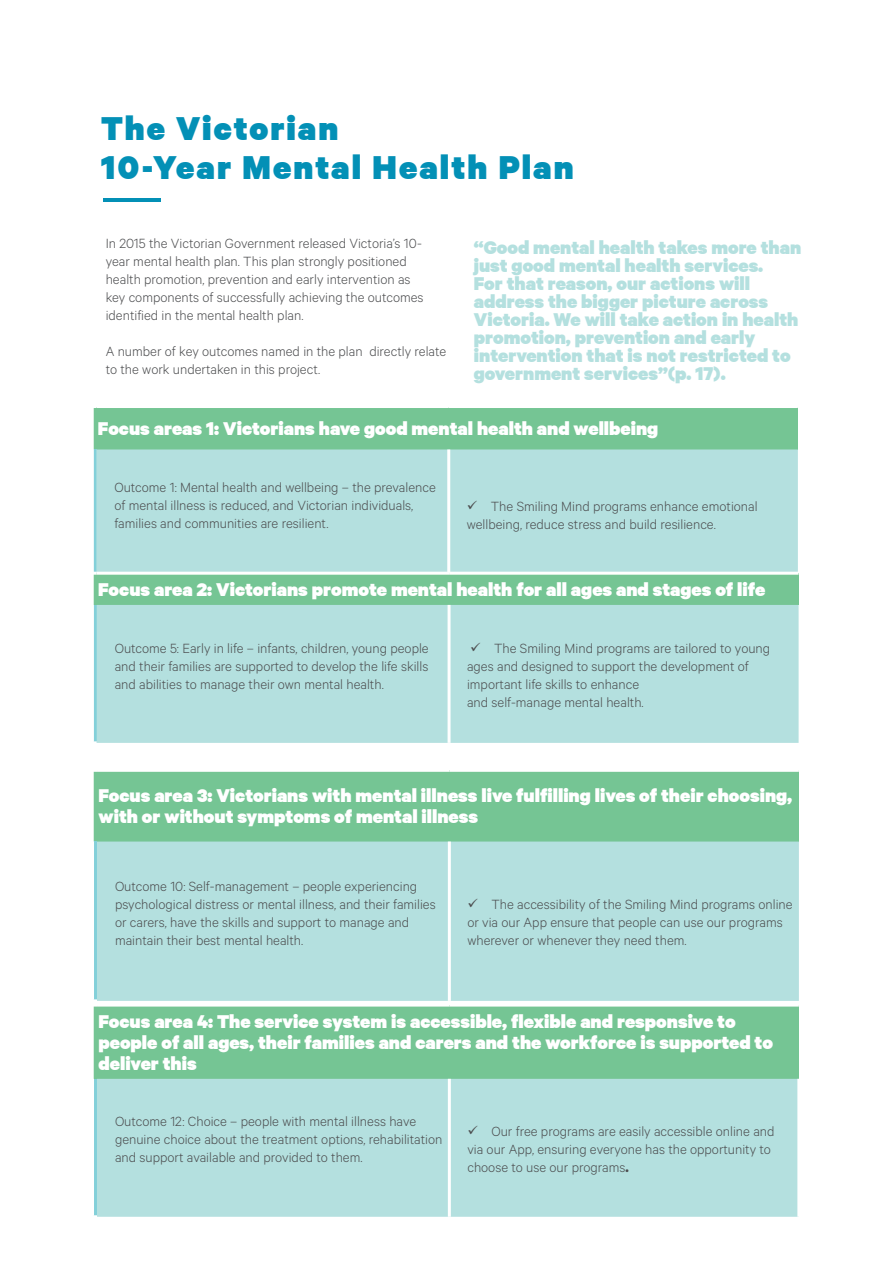
<style>
.page{position:relative;width:893px;height:1263px;background:#fff}
.page>*{position:absolute;margin:0;border:0;box-sizing:border-box;transform-origin:0 0}
.t1{font:900 37.5px/39px "Calibre";letter-spacing:.055em;color:#0390b6}
.t2{font:900 21px/21px "Calibre";color:#fff}
.t3{font:900 21px/18px "Calibre";color:#b4e0df}
.t4{font:300 15px/18px "Calibre";color:#4c4d4f}
.s1{font-weight:700}
</style>
<div class="page">
<div style="left:92px;top:406px;width:706px;height:43px;background:#75c594"></div>
<svg style="left:92px;top:449px;width:4px;height:129px"></svg>
<div style="left:96px;top:449px;width:702px;height:123px;background:#b4e0df"></div>
<hr style="left:447px;top:449px;width:3px;height:129px;background:#fff">
<hr style="left:96px;top:405px;width:353px;height:3px;background:#fff">
<hr style="left:449px;top:405px;width:349px;height:3px;background:#fff">
<div style="left:92px;top:573px;width:707px;height:32px;background:#75c594"></div>
<svg style="left:92px;top:605px;width:5px;height:138px"></svg>
<div style="left:97px;top:605px;width:702px;height:138px;background:#b4e0df"></div>
<hr style="left:448px;top:605px;width:3px;height:138px;background:#fff">
<hr style="left:97px;top:572px;width:352px;height:3px;background:#fff">
<hr style="left:449px;top:572px;width:350px;height:3px;background:#fff">
<div style="left:93px;top:770px;width:706px;height:71px;background:#75c594"></div>
<svg style="left:93px;top:841px;width:4px;height:160px"></svg>
<div style="left:97px;top:841px;width:702px;height:160px;background:#b4e0df"></div>
<hr style="left:448px;top:841px;width:3px;height:160px;background:#fff">
<hr style="left:97px;top:769px;width:352px;height:3px;background:#fff">
<hr style="left:449px;top:769px;width:350px;height:3px;background:#fff">
<div style="left:93px;top:1005px;width:706px;height:74px;background:#75c594"></div>
<svg style="left:93px;top:1079px;width:4px;height:138px"></svg>
<div style="left:97px;top:1079px;width:700px;height:138px;background:#b4e0df"></div>
<hr style="left:97px;top:1003px;width:352px;height:3px;background:#fff">
<hr style="left:449px;top:1003px;width:350px;height:3px;background:#fff">
<hr style="left:448px;top:1079px;width:3px;height:138px;background:#fff">
<hr style="left:103px;top:198px;width:57px;height:4px;background:#0390b6">
<h1 class="t1" style="left:101px;top:108px;width:474px">The Victorian<br>10-Year Mental Health Plan</h1>
<p class="t4" style="left:106px;top:234px;width:319px">In 2015 the Victorian Government released Victoria’s 10- year mental health plan. This plan strongly positioned health promotion, prevention and early intervention as key components of successfully achieving the outcomes identified in the mental health plan.</p>
<p class="t4" style="left:106px;top:342px;width:342px">A number of key outcomes named in the plan directly relate to the work undertaken in this project.</p>
<p class="t3" style="left:474px;top:238px;width:329px">“Good mental health takes more than just good mental health services.<br>For that reason, our actions will address the bigger picture across Victoria. We will take action in health promotion, prevention and early intervention that is not restricted to government services”(p. 17).</p>
<h2 class="t2" style="left:98px;top:417px;width:562px">Focus areas 1: Victorians have good mental health and wellbeing</h2>
<p class="t4" style="left:114px;top:478px;width:323px">Outcome 1: Mental health and wellbeing – the prevalence of mental illness is reduced, and Victorian individuals, families and communities are resilient.</p>
<p class="t4" style="left:467px;top:496px;width:292px">✓ The Smiling Mind programs enhance emotional wellbeing, reduce stress and build resilience.</p>
<h2 class="t2" style="left:98px;top:578px;width:669px">Focus area 2: Victorians promote mental health for all ages and stages of life</h2>
<p class="t4" style="left:115px;top:638px;width:315px;text-align:justify">Outcome 5: Early in life – infants, children, young people and their families are supported to develop the life skills and abilities to manage their own mental health.</p>
<p class="t4" style="left:467px;top:638px;width:305px">✓ The Smiling Mind programs are tailored to young ages and designed to support the development of important life skills to enhance<br>and self-manage mental health.</p>
<h2 class="t2" style="left:99px;top:784px;width:695px">Focus area 3: Victorians with mental illness live fulfilling lives of their choosing, with or without symptoms of mental illness</h2>
<p class="t4" style="left:115px;top:876px;width:322px">Outcome 10: Self-management – people experiencing psychological distress or mental illness, and their families or carers, have the skills and support to manage and maintain their best mental health.</p>
<p class="t4" style="left:467px;top:895px;width:327px">✓ The accessibility of the Smiling Mind programs online or via our App ensure that people can use our programs wherever or whenever they need them.</p>
<h2 class="t2" style="left:99px;top:1010px;width:676px">Focus area 4: The service system is accessible, flexible and responsive to people of all ages, their families and carers and the workforce is supported to deliver this</h2>
<p class="t4" style="left:115px;top:1112px;width:329px">Outcome 12: Choice – people with mental illness have genuine choice about the treatment options, rehabilitation and support available and provided to them.</p>
<p class="t4" style="left:467px;top:1121px;width:309px">✓ Our free programs are easily accessible online and via our App, ensuring everyone has the opportunity to choose to use our programs<span class="s1">.</span></p>
</div>
